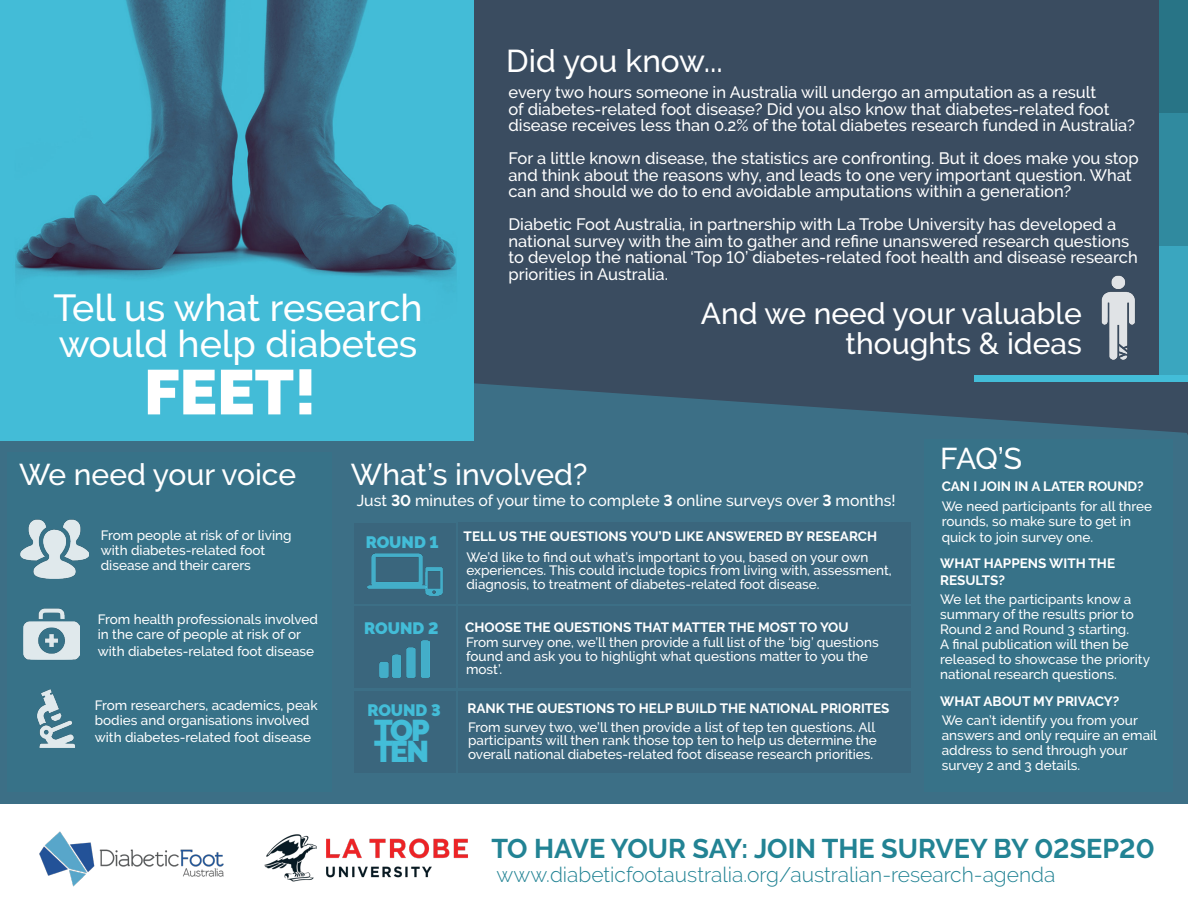
<style>
.page{position:relative;width:1188px;height:918px;background:#3a4c60}
.page>*{position:absolute;margin:0;border:0;box-sizing:border-box;transform-origin:0 0}
.t1{font:900 63px "Raleway";color:#fff}
.t2{font:500 37.5px "Raleway";color:#fff}
.t3{font:500 31.5px "Raleway";color:#fff}
.t4{font:500 30px/30px "Raleway";color:#fff;text-align:right}
.t5{font:900 30px "Raleway";letter-spacing:-.075em;color:#43bdd8}
.t6{font:700 27px "Raleway";color:#228394}
.t7{font:300 21px "Raleway";color:#228394}
.t8{font:500 16.5px/16.5px "Raleway";color:#fff}
.t9{font:900 16.5px "Raleway";color:#43bdd8}
.t10{font:500 15.75px "Raleway";color:#fff}
.t11{font:500 13.5px/15px "Raleway";color:#fff}
.t12{font:700 13.5px/16.5px "Raleway";color:#fff}
.s1{font-weight:700}
</style>
<div class="page">
<svg style="left:0;top:354px;width:1188px;height:451px;fill:#3c6f86"></svg>
<img style="left:0;top:0;width:473px;height:440px">
<img style="left:1067px;top:275px;width:92px;height:88px">
<div style="left:0;top:805px;width:1188px;height:113px;background:#fff"></div>
<img style="left:264px;top:834px;width:204px;height:48px">
<div style="left:1159px;top:0;width:29px;height:382px;background:#287486"></div>
<div style="left:8px;top:452px;width:324px;height:340px;background:#377288"></div>
<img style="left:24px;top:608px;width:56px;height:52px">
<img style="left:37px;top:689px;width:38px;height:59px">
<img style="left:20px;top:519px;width:69px;height:60px">
<div style="left:975px;top:375px;width:213px;height:7px;background:#43bdd8"></div>
<div style="left:1159px;top:113px;width:29px;height:133px;background:#308a9f"></div>
<div style="left:1159px;top:246px;width:29px;height:133px;background:#3aa6bf"></div>
<div style="left:355px;top:523px;width:101px;height:81px;background:#3a667d"></div>
<img style="left:427px;top:567px;width:16px;height:28px">
<img style="left:367px;top:553px;width:60px;height:42px">
<div style="left:355px;top:607px;width:101px;height:81px;background:#3a667d"></div>
<div style="left:355px;top:691px;width:101px;height:82px;background:#3a667d"></div>
<img style="left:380px;top:640px;width:49px;height:37px">
<div style="left:458px;top:523px;width:453px;height:81px;background:#3a667d"></div>
<div style="left:458px;top:607px;width:453px;height:81px;background:#3a667d"></div>
<div style="left:458px;top:691px;width:453px;height:82px;background:#3a667d"></div>
<div style="left:925px;top:439px;width:248px;height:353px;background:#377288"></div>
<img style="left:39px;top:831px;width:185px;height:56px">
<p class="t3" style="left:506px;top:43px;width:218px">Did you know...</p>
<p class="t2" style="left:53px;top:286px;width:371px">Tell us what research</p>
<p class="t2" style="left:59px;top:322px;width:360px">would help diabetes</p>
<p class="t1" style="left:144px;top:356px;width:174px">FEET!</p>
<p class="t8" style="left:508px;top:84px;width:628px">every two hours someone in Australia will undergo an amputation as a result<br>of diabetes-related foot disease? Did you also know that diabetes-related foot disease receives less than 0.2% of the total diabetes research funded in Australia?</p>
<p class="t8" style="left:508px;top:150px;width:632px">For a little known disease, the statistics are confronting. But it does make you stop and think about the reasons why, and leads to one very important question. What can and should we do to end avoidable amputations within a generation?</p>
<p class="t8" style="left:508px;top:216px;width:631px">Diabetic Foot Australia, in partnership with La Trobe University has developed a national survey with the aim to gather and refine unanswered research questions to develop the national ‘Top 10’ diabetes-related foot health and disease research priorities in Australia.</p>
<p class="t4" style="left:701px;top:299px;width:383px">And we need your valuable thoughts &amp; ideas</p>
<p class="t4" style="left:19px;top:460px;width:278px">We need your voice</p>
<p class="t4" style="left:351px;top:459px;width:238px">What’s involved?</p>
<p class="t11" style="left:101px;top:528px;width:192px">From people at risk of or living with diabetes-related foot disease and their carers</p>
<p class="t11" style="left:98px;top:612px;width:222px">From health professionals involved in the care of people at risk of or</p>
<p class="t11" style="left:98px;top:644px;width:218px">with diabetes-related foot disease</p>
<p class="t11" style="left:95px;top:698px;width:224px">From researchers, academics, peak bodies and organisations involved</p>
<p class="t11" style="left:95px;top:730px;width:218px">with diabetes-related foot disease</p>
<p class="t10" style="left:357px;top:491px;width:540px">Just <span class="s1">30</span> minutes of your time to complete <span class="s1">3</span> online surveys over <span class="s1">3</span> months!</p>
<p class="t9" style="left:366px;top:532px;width:74px">ROUND 1</p>
<p class="t9" style="left:364px;top:619px;width:76px">ROUND 2</p>
<p class="t9" style="left:367px;top:701px;width:75px">ROUND 3</p>
<p class="t5" style="left:374px;top:713px;width:57px">TOP</p>
<p class="t5" style="left:374px;top:734px;width:56px">TEN</p>
<p class="t12" style="left:464px;top:528px;width:415px">TELL US THE QUESTIONS YOU’D LIKE ANSWERED BY RESEARCH</p>
<p class="t11" style="left:466px;top:550px;width:427px;line-height:13.5px">We’d like to find out what’s important to you, based on your own experiences. This could include topics from living with, assessment, diagnosis, to treatment of diabetes-related foot disease.</p>
<p class="t12" style="left:465px;top:619px;width:385px">CHOOSE THE QUESTIONS THAT MATTER THE MOST TO YOU</p>
<p class="t11" style="left:466px;top:636px;width:414px;line-height:13.5px">From survey one, we’ll then provide a full list of the ‘big’ questions found and ask you to highlight what questions matter to you the most’.</p>
<p class="t12" style="left:468px;top:701px;width:423px">RANK THE QUESTIONS TO HELP BUILD THE NATIONAL PRIORITES</p>
<p class="t11" style="left:468px;top:720px;width:410px;line-height:13.5px">From survey two, we’ll then provide a list of tep ten questions. All participants will then rank those top ten to help us determine the</p>
<p class="t11" style="left:468px;top:746px;width:407px">overall national diabetes-related foot disease research priorities.</p>
<p class="t4" style="left:940px;top:444px;width:84px">FAQ’S</p>
<p class="t12" style="left:942px;top:478px;width:204px">CAN I JOIN IN A LATER ROUND?</p>
<p class="t11" style="left:942px;top:499px;width:212px">We need participants for all three rounds, so make sure to get in</p>
<p class="t11" style="left:942px;top:530px;width:153px">quick to join survey one.</p>
<p class="t12" style="left:940px;top:555px;width:176px">WHAT HAPPENS WITH THE<br>RESULTS?</p>
<p class="t11" style="left:940px;top:592px;width:211px">We let the participants know a summary of the results prior to<br>Round 2 and Round 3 starting.<br>A final publication will then be released to showcase the priority national research questions.</p>
<p class="t12" style="left:940px;top:693px;width:181px">WHAT ABOUT MY PRIVACY?</p>
<p class="t11" style="left:942px;top:712px;width:217px">We can’t identify you from your answers and only require an email address to send through your survey 2 and 3 details.</p>
<p class="t6" style="left:491px;top:833px;width:665px">TO HAVE YOUR SAY: JOIN THE SURVEY BY 02SEP20</p>
<p class="t7" style="left:497px;top:862px;width:560px">www.diabeticfootaustralia.org/australian-research-agenda</p>
</div>
